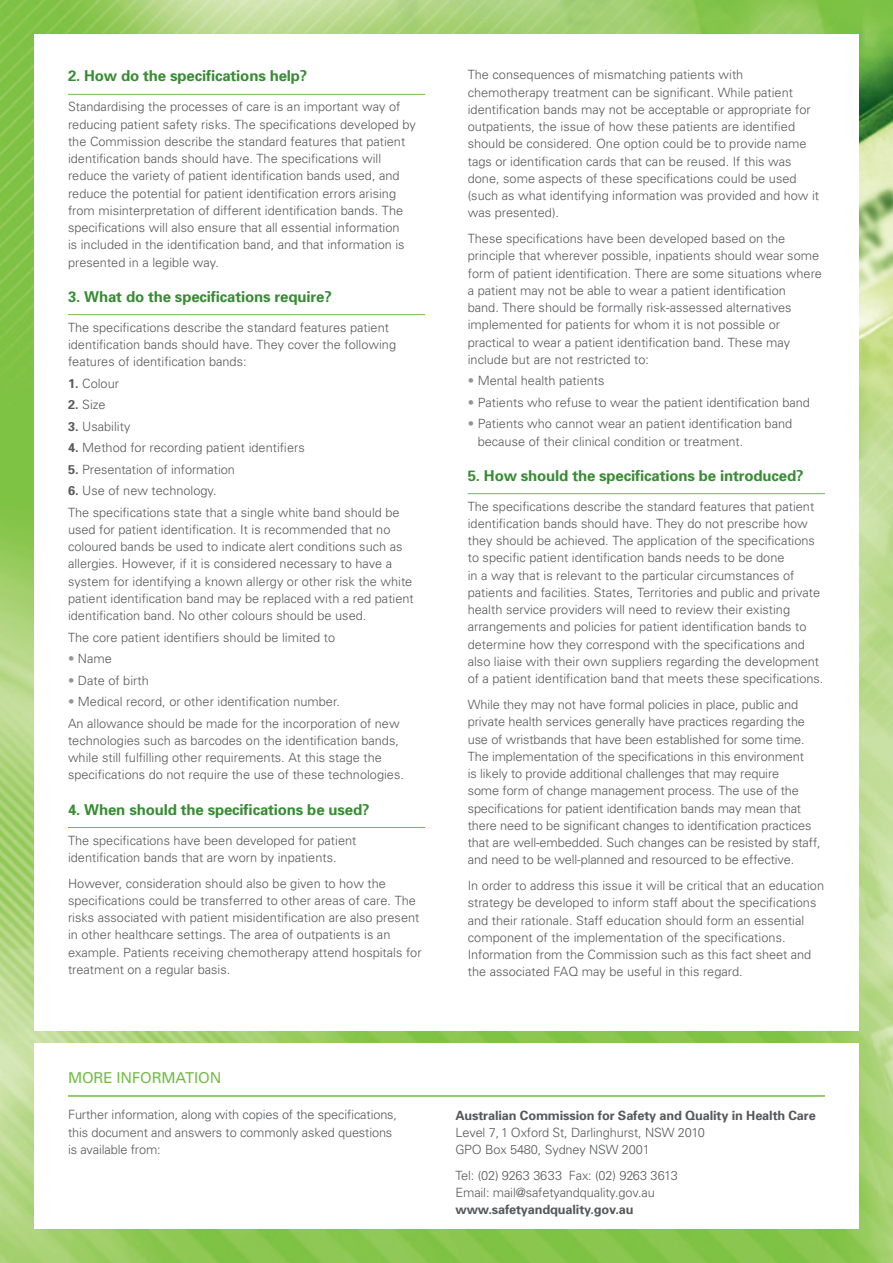
<style>
.page{position:relative;width:893px;height:1263px;background:#fff}
.page>*{position:absolute;margin:0;border:0;box-sizing:border-box;transform-origin:0 0}
.t1{font:700 15px "Univers";letter-spacing:-.01em;color:#388c33}
.t2{font:15px "Univers";letter-spacing:-.01em;color:#72bd44}
.t3{font:300 12.75px/17.2px "Univers";color:#57585a}
.t4{font:700 12.75px "Univers";letter-spacing:-.01em;color:#57585a}
.s1{font-weight:700}
.s2{color:#939598}
</style>
<div class="page">
<img style="left:0;top:0;width:893px;height:1263px">
<div style="left:34px;top:1043px;width:825px;height:186px;background:#fff"></div>
<hr style="left:68px;top:1095px;width:757px;height:1px;background:#72bd44">
<hr style="left:68px;top:1096px;width:757px;height:1px;background:#72bd44">
<div style="left:34px;top:34px;width:825px;height:996px;background:#fff"></div>
<hr style="left:68px;top:94px;width:357px;height:1px;background:#72bd44">
<hr style="left:68px;top:314px;width:357px;height:1px;background:#72bd44">
<hr style="left:68px;top:827px;width:357px;height:1px;background:#72bd44">
<hr style="left:468px;top:493px;width:357px;height:1px;background:#72bd44">
<p class="t1" style="left:68px;top:66px;width:241px">2. How do the specifications help?</p>
<p class="t3" style="left:68px;top:98px;width:349px">Standardising the processes of care is an important way of reducing patient safety risks. The specifications developed by the Commission describe the standard features that patient identification bands should have. The specifications will reduce the variety of patient identification bands used, and reduce the potential for patient identification errors arising from misinterpretation of different identification bands. The specifications will also ensure that all essential information<br>is included in the identification band, and that information is presented in a legible way.</p>
<p class="t1" style="left:68px;top:287px;width:265px">3. What do the specifications require?</p>
<p class="t3" style="left:68px;top:318px;width:330px">The specifications describe the standard features patient identification bands should have. They cover the following features of identification bands:</p>
<p class="t3" style="left:68px;top:374px;width:53px"><span class="s1">1.</span> Colour</p>
<p class="t3" style="left:68px;top:396px;width:39px"><span class="s1">2.</span> Size</p>
<p class="t3" style="left:68px;top:417px;width:64px"><span class="s1">3.</span> Usability</p>
<p class="t3" style="left:68px;top:439px;width:238px"><span class="s1">4.</span> Method for recording patient identifiers</p>
<p class="t3" style="left:68px;top:460px;width:168px"><span class="s1">5.</span> Presentation of information</p>
<p class="t3" style="left:68px;top:480px;width:333px;line-height:21.5px"><span class="s1">6.</span> Use of new technology.<br>The specifications state that a single white band should be</p>
<p class="t3" style="left:68px;top:520px;width:347px">used for patient identification. It is recommended that no coloured bands be used to indicate alert conditions such as allergies. However, if it is considered necessary to have a system for identifying a known allergy or other risk the white patient identification band may be replaced with a red patient identification band. No other colours should be used.</p>
<p class="t3" style="left:68px;top:628px;width:269px">The core patient identifiers should be limited to</p>
<p class="t3" style="left:68px;top:650px;width:45px"><span class="s2">•</span> Name</p>
<p class="t3" style="left:68px;top:671px;width:82px"><span class="s2">•</span> Date of birth</p>
<p class="t3" style="left:68px;top:690px;width:333px;line-height:21.5px"><span class="s2">•</span> Medical record, or other identification number.<br>An allowance should be made for the incorporation of new</p>
<p class="t3" style="left:68px;top:731px;width:337px">technologies such as barcodes on the identification bands, while still fulfilling other requirements. At this stage the specifications do not require the use of these technologies.</p>
<p class="t1" style="left:68px;top:799px;width:303px">4. When should the specifications be used?</p>
<p class="t3" style="left:68px;top:831px;width:290px">The specifications have been developed for patient identification bands that are worn by inpatients.</p>
<p class="t3" style="left:68px;top:874px;width:355px">However, consideration should also be given to how the specifications could be transferred to other areas of care. The risks associated with patient misidentification are also present in other healthcare settings. The area of outpatients is an example. Patients receiving chemotherapy attend hospitals for treatment on a regular basis.</p>
<p class="t2" style="left:68px;top:1068px;width:155px">MORE INFORMATION</p>
<p class="t3" style="left:468px;top:66px;width:353px">The consequences of mismatching patients with chemotherapy treatment can be significant. While patient identification bands may not be acceptable or appropriate for outpatients, the issue of how these patients are identified should be considered. One option could be to provide name tags or identification cards that can be reused. If this was done, some aspects of these specifications could be used (such as what identifying information was provided and how it was presented).</p>
<p class="t3" style="left:468px;top:230px;width:356px">These specifications have been developed based on the principle that wherever possible, inpatients should wear some form of patient identification. There are some situations where a patient may not be able to wear a patient identification<br>band. There should be formally risk-assessed alternatives implemented for patients for whom it is not possible or practical to wear a patient identification band. These may include but are not restricted to:</p>
<p class="t3" style="left:468px;top:372px;width:138px"><span class="s2">•</span> Mental health patients</p>
<p class="t3" style="left:468px;top:393px;width:344px"><span class="s2">•</span> Patients who refuse to wear the patient identification band</p>
<p class="t3" style="left:478px;top:415px;width:316px;text-indent:-10px"><span class="s2">•</span> Patients who cannot wear an patient identification band because of their clinical condition or treatment.</p>
<p class="t1" style="left:468px;top:466px;width:337px">5. How should the specifications be introduced?</p>
<p class="t3" style="left:468px;top:497px;width:357px">The specifications describe the standard features that patient identification bands should have. They do not prescribe how they should be achieved. The application of the specifications to specific patient identification bands needs to be done<br>in a way that is relevant to the particular circumstances of patients and facilities. States, Territories and public and private health service providers will need to review their existing arrangements and policies for patient identification bands to determine how they correspond with the specifications and also liaise with their own suppliers regarding the development of a patient identification band that meets these specifications.</p>
<p class="t3" style="left:468px;top:695px;width:354px">While they may not have formal policies in place, public and private health services generally have practices regarding the use of wristbands that have been established for some time.<br>The implementation of the specifications in this environment<br>is likely to provide additional challenges that may require<br>some form of change management process. The use of the specifications for patient identification bands may mean that there need to be significant changes to identification practices that are well-embedded. Such changes can be resisted by staff, and need to be well-planned and resourced to be effective.</p>
<p class="t3" style="left:468px;top:876px;width:358px">In order to address this issue it will be critical that an education strategy be developed to inform staff about the specifications and their rationale. Staff education should form an essential component of the implementation of the specifications.<br>Information from the Commission such as this fact sheet and the associated FAQ may be useful in this regard.</p>
<p class="t3" style="left:68px;top:1106px;width:331px">Further information, along with copies of the specifications, this document and answers to commonly asked questions is available from:</p>
<p class="t4" style="left:455px;top:1107px;width:362px">Australian Commission for Safety and Quality in Health Care</p>
<p class="t3" style="left:455px;top:1123px;width:251px">Level 7, 1 Oxford St, Darlinghurst, NSW 2010<br>GPO Box 5480, Sydney NSW 2001</p>
<p class="t3" style="left:455px;top:1166px;width:224px">Tel: (02) 9263 3633 Fax: (02) 9263 3613<br>Email: mail@safetyandquality.gov.au</p>
<p class="t4" style="left:455px;top:1201px;width:180px">www.safetyandquality.gov.au</p>
</div>
